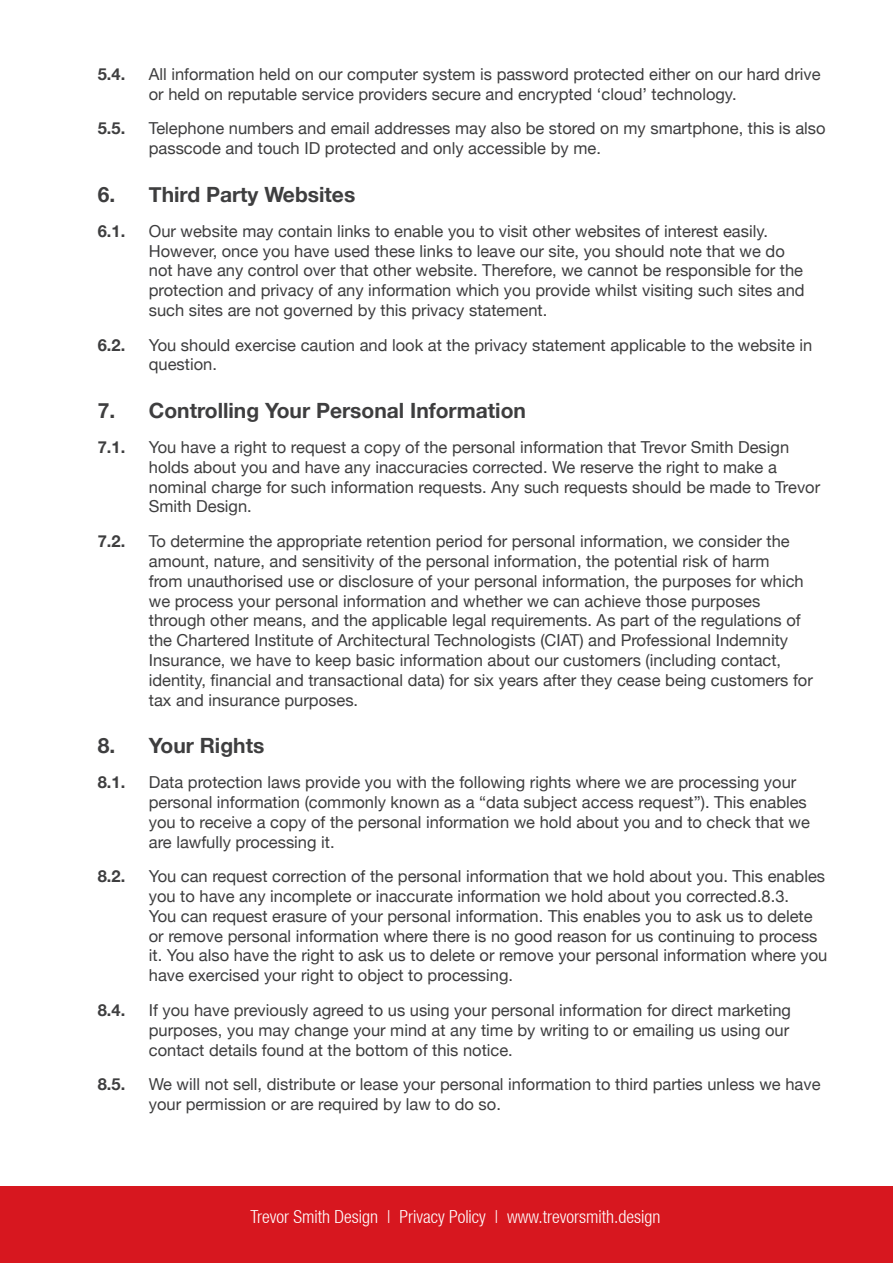
<style>
.page{position:relative;width:893px;height:1263px;background:#fff}
.page>*{position:absolute;margin:0;border:0;box-sizing:border-box;transform-origin:0 0}
.TCS_Body{font:700 21px "Helvetica Neue";color:#3e3e3f}
.t1{font:300 condensed 18px "Helvetica Neue";color:#fff}
.TCS_Body-2{font:16.5px/19.8px "Helvetica Neue";color:#3e3e3f}
.TCS_Body-3{font:700 16.5px "Helvetica Neue";color:#3e3e3f}
</style>
<div class="page">
<div style="left:0;top:1186px;width:893px;height:77px;background:#d7171f"></div>
<p class="TCS_Body-3" style="left:98px;top:61px;width:29px">5.4.</p>
<p class="TCS_Body-2" style="left:149px;top:65px;width:673px">All information held on our computer system is password protected either on our hard drive or held on reputable service providers secure and encrypted ‘cloud’ technology.</p>
<p class="TCS_Body-3" style="left:98px;top:116px;width:29px">5.5.</p>
<p class="TCS_Body-2" style="left:149px;top:120px;width:678px">Telephone numbers and email addresses may also be stored on my smartphone, this is also passcode and touch ID protected and only accessible by me.</p>
<p class="TCS_Body" style="left:98px;top:178px;width:259px">6. Third Party Websites</p>
<p class="TCS_Body-3" style="left:98px;top:218px;width:29px">6.1.</p>
<p class="TCS_Body-2" style="left:149px;top:222px;width:657px">Our website may contain links to enable you to visit other websites of interest easily.<br>However, once you have used these links to leave our site, you should note that we do not have any control over that other website. Therefore, we cannot be responsible for the protection and privacy of any information which you provide whilst visiting such sites and such sites are not governed by this privacy statement.</p>
<p class="TCS_Body-3" style="left:98px;top:332px;width:29px">6.2.</p>
<p class="TCS_Body-2" style="left:149px;top:336px;width:665px">You should exercise caution and look at the privacy statement applicable to the website in question.</p>
<p class="TCS_Body" style="left:98px;top:394px;width:430px">7. Controlling Your Personal Information</p>
<p class="TCS_Body-3" style="left:98px;top:434px;width:29px">7.1.</p>
<p class="TCS_Body-2" style="left:149px;top:438px;width:673px">You have a right to request a copy of the personal information that Trevor Smith Design holds about you and have any inaccuracies corrected. We reserve the right to make a nominal charge for such information requests. Any such requests should be made to Trevor Smith Design.</p>
<p class="TCS_Body-3" style="left:98px;top:528px;width:29px">7.2.</p>
<p class="TCS_Body-2" style="left:149px;top:532px;width:666px">To determine the appropriate retention period for personal information, we consider the amount, nature, and sensitivity of the personal information, the potential risk of harm<br>from unauthorised use or disclosure of your personal information, the purposes for which we process your personal information and whether we can achieve those purposes through other means, and the applicable legal requirements. As part of the regulations of the Chartered Institute of Architectural Technologists (CIAT) and Professional Indemnity Insurance, we have to keep basic information about our customers (including contact, identity, financial and transactional data) for six years after they cease being customers for tax and insurance purposes.</p>
<p class="TCS_Body" style="left:98px;top:729px;width:168px">8. Your Rights</p>
<p class="TCS_Body-3" style="left:98px;top:769px;width:29px">8.1.</p>
<p class="TCS_Body-2" style="left:149px;top:773px;width:663px">Data protection laws provide you with the following rights where we are processing your personal information (commonly known as a “data subject access request”). This enables you to receive a copy of the personal information we hold about you and to check that we are lawfully processing it.</p>
<p class="TCS_Body-3" style="left:98px;top:863px;width:29px">8.2.</p>
<p class="TCS_Body-2" style="left:149px;top:867px;width:680px">You can request correction of the personal information that we hold about you. This enables you to have any incomplete or inaccurate information we hold about you corrected.8.3.<br>You can request erasure of your personal information. This enables you to ask us to delete or remove personal information where there is no good reason for us continuing to process it. You also have the right to ask us to delete or remove your personal information where you have exercised your right to object to processing.</p>
<p class="TCS_Body-3" style="left:98px;top:997px;width:29px">8.4.</p>
<p class="TCS_Body-2" style="left:149px;top:1001px;width:644px;text-align:justify">If you have previously agreed to us using your personal information for direct marketing purposes, you may change your mind at any time by writing to or emailing us using our contact details found at the bottom of this notice.</p>
<p class="TCS_Body-3" style="left:98px;top:1071px;width:29px">8.5.</p>
<p class="TCS_Body-2" style="left:149px;top:1075px;width:673px">We will not sell, distribute or lease your personal information to third parties unless we have your permission or are required by law to do so.</p>
<p class="t1" style="left:251px;top:1206px;width:411px">Trevor Smith Design | Privacy Policy | www.trevorsmith.design</p>
</div>
